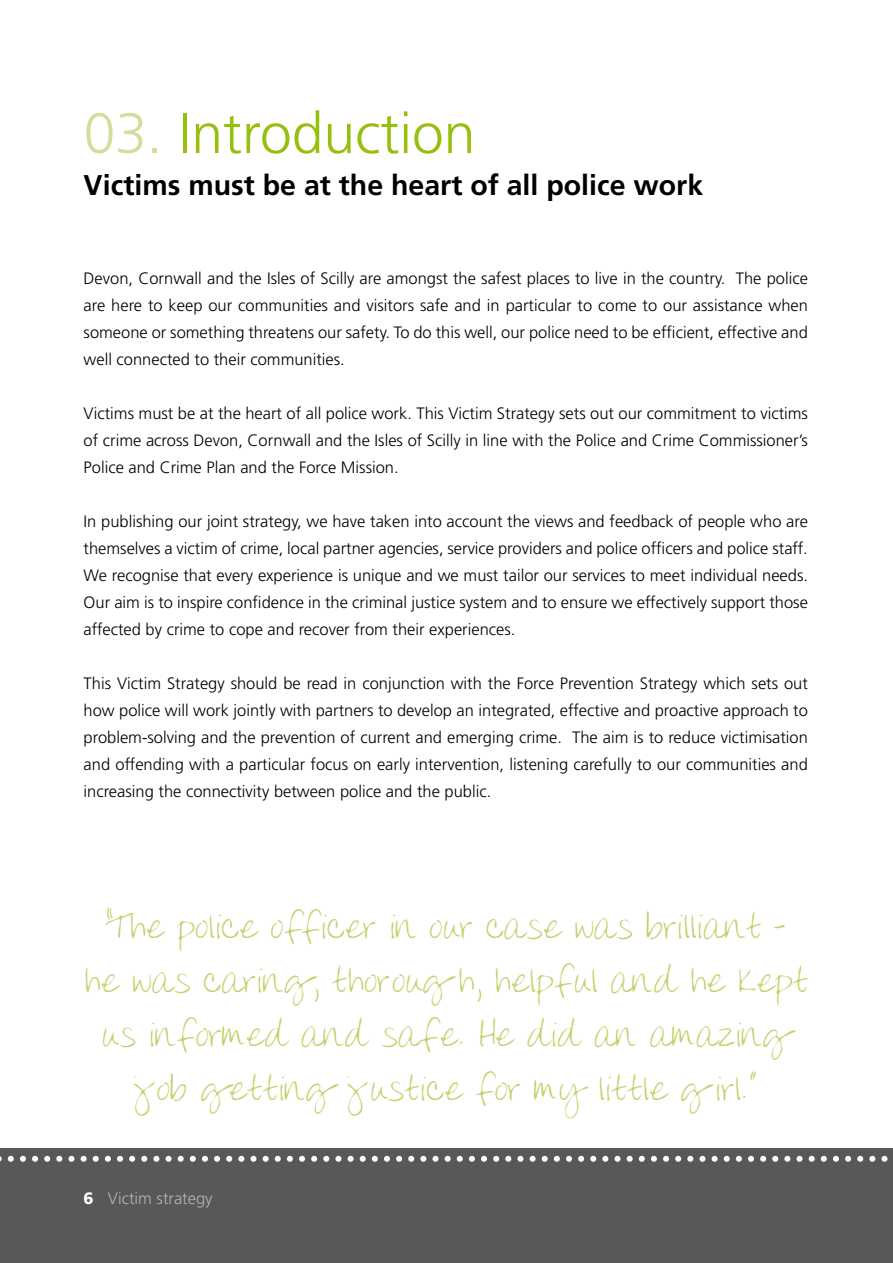
<style>
.page{position:relative;width:893px;height:1263px;background:#fff}
.page>*{position:absolute;margin:0;border:0;box-sizing:border-box;transform-origin:0 0}
.t1{font:300 57px "Frutiger";color:#97bf0d}
.t2{font:42px/54px "Donnys Hand";color:#bed36a;text-align:center}
.t3{font:700 28.5px "Frutiger";color:#000}
.t4{font:300 16.5px/27px "Frutiger";color:#000;text-align:justify}
.t5{font:300 16.5px "Frutiger";color:#b1b3b4}
.s1{color:#d0df99}
.s2{font-weight:900;color:#fff}
</style>
<div class="page">
<div style="left:0;top:1148px;width:893px;height:115px;background:#58585a"></div>
<svg style="left:0;top:1156px;width:888px;height:6px"></svg>
<h1 class="t1" style="left:84px;top:101px;width:393px"><span class="s1">03.</span> Introduction</h1>
<h3 class="t3" style="left:84px;top:168px;width:621px">Victims must be at the heart of all police work</h3>
<p class="t4" style="left:84px;top:265px;width:726px">Devon, Cornwall and the Isles of Scilly are amongst the safest places to live in the country. The police are here to keep our communities and visitors safe and in particular to come to our assistance when someone or something threatens our safety. To do this well, our police need to be efficient, effective and well connected to their communities.</p>
<p class="t4" style="left:84px;top:400px;width:726px">Victims must be at the heart of all police work. This Victim Strategy sets out our commitment to victims of crime across Devon, Cornwall and the Isles of Scilly in line with the Police and Crime Commissioner’s Police and Crime Plan and the Force Mission.</p>
<p class="t4" style="left:84px;top:508px;width:726px">In publishing our joint strategy, we have taken into account the views and feedback of people who are themselves a victim of crime, local partner agencies, service providers and police officers and police staff.<br>We recognise that every experience is unique and we must tailor our services to meet individual needs.<br>Our aim is to inspire confidence in the criminal justice system and to ensure we effectively support those affected by crime to cope and recover from their experiences.</p>
<p class="t4" style="left:84px;top:670px;width:726px">This Victim Strategy should be read in conjunction with the Force Prevention Strategy which sets out how police will work jointly with partners to develop an integrated, effective and proactive approach to problem-solving and the prevention of current and emerging crime. The aim is to reduce victimisation and offending with a particular focus on early intervention, listening carefully to our communities and increasing the connectivity between police and the public.</p>
<h2 class="t2" style="left:84px;top:900px;width:726px">“The police officer in our case was brilliant –<br>he was caring, thoroug h, helpful and he kept us informed and safe. He did an amazing job getting justice for my little girl.”</h2>
<p class="t5" style="left:84px;top:1188px;width:130px"><span class="s2">6</span> Victim strategy</p>
</div>
